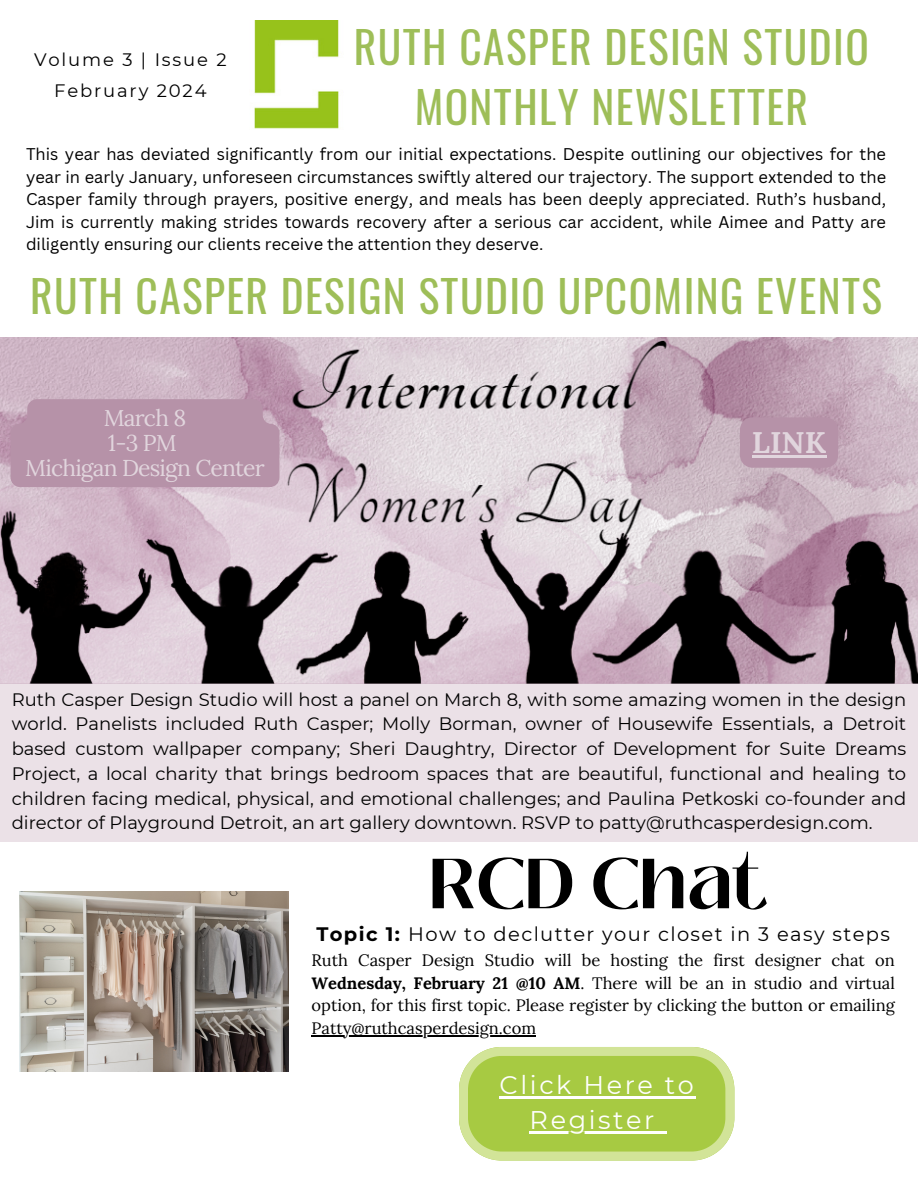
<style>
.page{position:relative;width:918px;height:1188px;background:#fff}
.page>*{position:absolute;margin:0;border:0;box-sizing:border-box;transform-origin:0 0}
.t1{font:700 70.5px "Black Mango";color:#000}
.t2{font:43.5px/60.8px "Oswald";letter-spacing:.03em;color:#9ebe58;text-align:center}
.t3{font:700 30px "Lora";color:#e1d5dd}
.t4{font:25.5px/34.8px "Montserrat";letter-spacing:.1em;color:#fff;text-align:center}
.t5{font:22.8px/24.8px "Lora";letter-spacing:-.035em;color:#e1d5dd;text-align:center}
.t6{font:19.5px "Montserrat";letter-spacing:.07em;color:#000}
.t7{font:18px/24.8px "Montserrat";color:#000;text-align:justify}
.t8{font:18px "Montserrat";letter-spacing:.1em;color:#000}
.t9{font:16.5px/22.5px "Canva Sans";color:#000;text-align:justify}
.t10{font:16.5px/22.5px "Lora";color:#000;text-align:justify}
.s1{font-weight:700}
</style>
<div class="page">
<img style="left:254px;top:21px;width:85px;height:108px">
<svg style="left:459px;top:1047px;width:275px;height:114px;background:#b6d361"></svg>
<img style="left:20px;top:891px;width:269px;height:180px">
<img style="left:0;top:338px;width:918px;height:345px">
<div style="left:0;top:684px;width:918px;height:158px;background:#ebe1e7"></div>
<hr style="left:312px;top:1035px;width:224px;height:1px;background:#000">
<div style="left:11px;top:399px;width:268px;height:88px;background:#b692a8"></div>
<div style="left:740px;top:417px;width:98px;height:51px;background:#b692a8;border-radius:13px"></div>
<hr style="left:752px;top:455px;width:74px;height:2px;background:#e1d5dd">
<h3 class="t8" style="left:34px;top:49px;width:194px">Volume 3 | Issue 2</h3>
<h6 class="t8" style="left:54px;top:80px;width:154px">February 2024</h6>
<h5 class="t2" style="left:354px;top:15px;width:516px">RUTH CASPER DESIGN STUDIO<br>MONTHLY NEWSLETTER</h5>
<p class="t9" style="left:26px;top:143px;width:862px">This year has deviated significantly from our initial expectations. Despite outlining our objectives for the year in early January, unforeseen circumstances swiftly altered our trajectory. The support extended to the Casper family through prayers, positive energy, and meals has been deeply appreciated. Ruth’s husband, Jim is currently making strides towards recovery after a serious car accident, while Aimee and Patty are diligently ensuring our clients receive the attention they deserve.</p>
<h1 class="t2" style="left:30px;top:264px;width:853px">RUTH CASPER DESIGN STUDIO UPCOMING EVENTS</h1>
<p class="t5" style="left:25px;top:406px;width:241px">March 8<br>1-3 PM<br>Michigan Design Center</p>
<h4 class="t3" style="left:752px;top:423px;width:76px">LINK</h4>
<h6 class="t7" style="left:12px;top:687px;width:896px">Ruth Casper Design Studio will host a panel on March 8, with some amazing women in the design world. Panelists included Ruth Casper; Molly Borman, owner of Housewife Essentials, a Detroit based custom wallpaper company; Sheri Daughtry, Director of Development for Suite Dreams Project, a local charity that brings bedroom spaces that are beautiful, functional and healing to children facing medical, physical, and emotional challenges; and Paulina Petkoski co-founder and director of Playground Detroit, an art gallery downtown. RSVP to patty@ruthcasperdesign.com.</h6>
<h6 class="t1" style="left:429px;top:831px;width:339px">RCD Chat</h6>
<p class="t6" style="left:316px;top:922px;width:575px"><span class="s1">Topic 1:</span> How to declutter your closet in 3 easy steps</p>
<p class="t10" style="left:312px;top:949px;width:585px">Ruth Casper Design Studio will be hosting the first designer chat on <span class="s1">Wednesday, February 21 @10 AM</span>. There will be an in studio and virtual option, for this first topic. Please register by clicking the button or emailing</p>
<h2 class="t10" style="left:312px;top:1017px;width:226px">Patty@ruthcasperdesign.com</h2>
<h3 class="t4" style="left:500px;top:1068px;width:196px">Click Here to<br>Register</h3>
</div>
